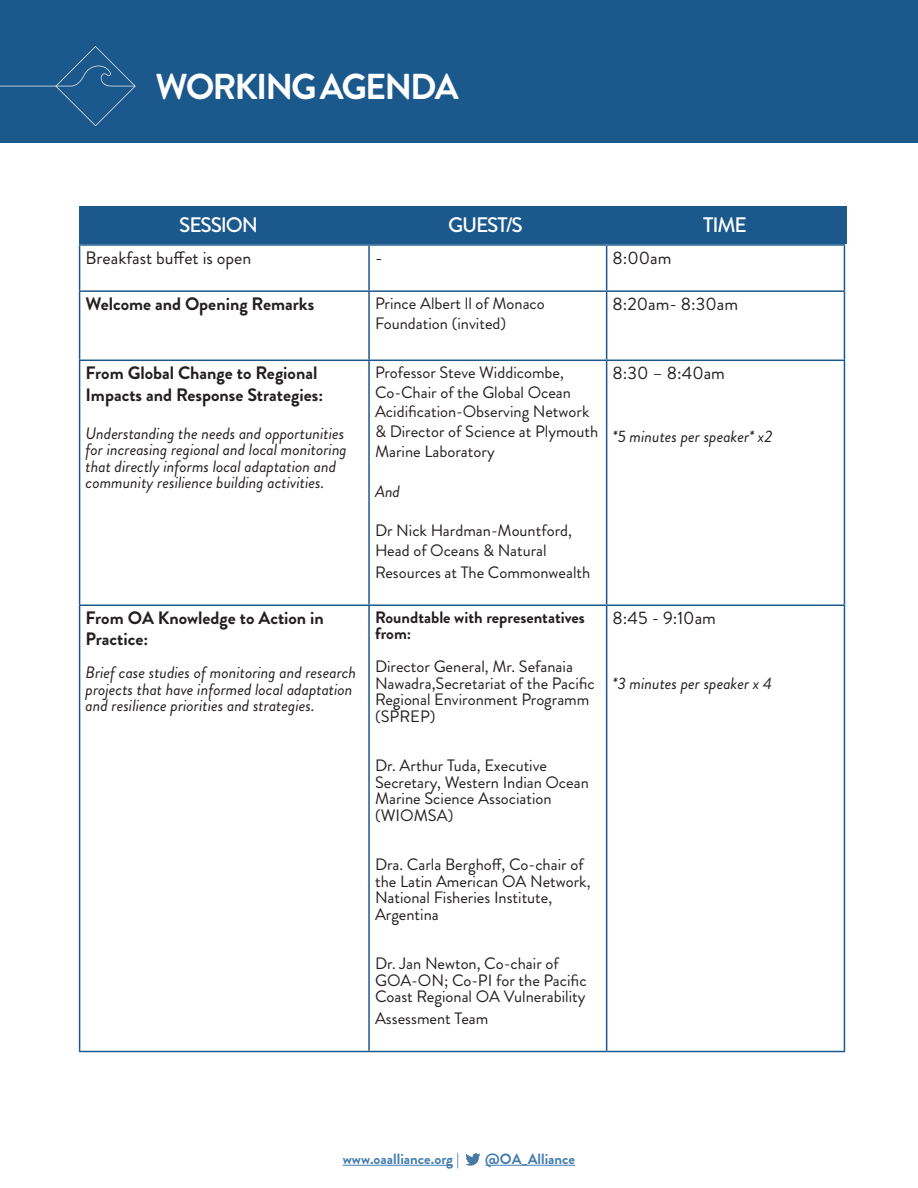
<style>
.page{position:relative;width:918px;height:1188px;background:#fff}
.page>*{position:absolute;margin:0;border:0;box-sizing:border-box;transform-origin:0 0}
.t1{font:700 36px "Brandon Grotesque";letter-spacing:-.055em;color:#fff}
.t2{font:500 21px "Brandon Grotesque";letter-spacing:-.055em;color:#fff}
.t3{font:700 18px/21.6px "Brandon Grotesque";color:#231f20}
.t4{font:18px "Brandon Grotesque";color:#231f20}
.t5{font:16.5px/16.5px "Brandon Grotesque";color:#231f20}
.t6{font:italic 16.5px/16.5px "Brandon Grotesque";color:#231f20}
.t7{font:700 16.5px/16.5px "Brandon Grotesque";color:#231f20}
.t8{font:700 14.85px "Brandon Grotesque";color:#175d9e}
.s1{color:#1b588c}
</style>
<div class="page">
<div style="left:0;top:0;width:918px;height:143px;background:#1b588c"></div>
<div style="left:79px;top:206px;width:767px;height:38px;background:#1b588c"></div>
<svg style="left:0;top:46px;width:136px;height:80px"></svg>
<hr style="left:79px;top:244px;width:290px;height:2px;background:#1b588c">
<hr style="left:79px;top:246px;width:1px;height:44px;background:#1b588c">
<hr style="left:369px;top:244px;width:238px;height:2px;background:#1b588c">
<hr style="left:368px;top:246px;width:2px;height:44px;background:#1b588c">
<hr style="left:607px;top:244px;width:238px;height:2px;background:#1b588c">
<hr style="left:606px;top:246px;width:1px;height:44px;background:#1b588c">
<hr style="left:844px;top:246px;width:1px;height:44px;background:#1b588c">
<hr style="left:79px;top:290px;width:290px;height:2px;background:#1b588c">
<hr style="left:79px;top:292px;width:1px;height:68px;background:#1b588c">
<hr style="left:369px;top:290px;width:238px;height:2px;background:#1b588c">
<hr style="left:368px;top:292px;width:2px;height:68px;background:#1b588c">
<hr style="left:607px;top:290px;width:238px;height:2px;background:#1b588c">
<hr style="left:606px;top:292px;width:1px;height:68px;background:#1b588c">
<hr style="left:844px;top:292px;width:1px;height:68px;background:#1b588c">
<hr style="left:79px;top:360px;width:290px;height:1px;background:#1b588c">
<hr style="left:79px;top:361px;width:1px;height:243px;background:#1b588c">
<hr style="left:369px;top:360px;width:238px;height:1px;background:#1b588c">
<hr style="left:368px;top:361px;width:2px;height:243px;background:#1b588c">
<hr style="left:607px;top:360px;width:238px;height:1px;background:#1b588c">
<hr style="left:606px;top:361px;width:1px;height:243px;background:#1b588c">
<hr style="left:844px;top:361px;width:1px;height:243px;background:#1b588c">
<hr style="left:79px;top:604px;width:290px;height:2px;background:#1b588c">
<hr style="left:79px;top:606px;width:1px;height:445px;background:#1b588c">
<hr style="left:369px;top:604px;width:238px;height:2px;background:#1b588c">
<hr style="left:368px;top:606px;width:2px;height:445px;background:#1b588c">
<hr style="left:607px;top:604px;width:238px;height:2px;background:#1b588c">
<hr style="left:606px;top:606px;width:1px;height:445px;background:#1b588c">
<hr style="left:844px;top:606px;width:1px;height:445px;background:#1b588c">
<hr style="left:79px;top:1051px;width:290px;height:1px;background:#1b588c">
<hr style="left:369px;top:1051px;width:238px;height:1px;background:#1b588c">
<hr style="left:607px;top:1051px;width:238px;height:1px;background:#1b588c">
<hr style="left:343px;top:1165px;width:110px;height:1px;background:#175d9e">
<hr style="left:485px;top:1165px;width:90px;height:1px;background:#175d9e">
<svg style="left:465px;top:1153px;width:15px;height:13px"></svg>
<p class="t1" style="left:156px;top:61px;width:304px">WORKING AGENDA</p>
<p class="t2" style="left:179px;top:210px;width:80px">SESSION</p>
<p class="t2" style="left:448px;top:210px;width:76px">GUEST/S</p>
<p class="t2" style="left:703px;top:210px;width:45px">TIME</p>
<p class="t4" style="left:86px;top:245px;width:167px">Breakfast buffet is open</p>
<p class="t4" style="left:375px;top:245px;width:9px">-</p>
<p class="t4" style="left:613px;top:245px;width:60px">8:00am</p>
<p class="t3" style="left:86px;top:293px;width:230px">Welcome and Opening Remarks</p>
<p class="t5" style="left:375px;top:293px;width:171px;line-height:19.8px">Prince Albert ll of Monaco<br>Foundation (invited)</p>
<p class="t4" style="left:613px;top:291px;width:127px">8:20am- 8:30am</p>
<p class="t3" style="left:86px;top:362px;width:239px">From Global Change to Regional<br>Impacts and Response Strategies:</p>
<p class="t6" style="left:86px;top:425px;width:263px">Understanding the needs and opportunities for increasing regional and local monitoring that directly informs local adaptation and</p>
<p class="t6" style="left:86px;top:474px;width:240px">community resilience building activities.</p>
<p class="t5" style="left:375px;top:363px;width:225px;line-height:19.8px">Professor Steve Widdicombe,<br>Co-Chair of the Global Ocean<br>Acidification-Observing Network &amp; Director of Science at Plymouth<br>Marine Laboratory</p>
<p class="t6" style="left:375px;top:483px;width:27px">And</p>
<p class="t5" style="left:375px;top:521px;width:198px;line-height:19.8px">Dr Nick Hardman-Mountford,<br>Head of Oceans &amp; Natural</p>
<p class="t5" style="left:375px;top:564px;width:217px">Resources at The Commonwealth</p>
<p class="t4" style="left:613px;top:360px;width:114px">8:30 – 8:40am</p>
<p class="t6" style="left:613px;top:428px;width:161px">*5 minutes per speaker* x2</p>
<p class="t3" style="left:86px;top:607px;width:240px">From OA Knowledge to Action in<br>Practice:</p>
<p class="t6" style="left:86px;top:665px;width:272px">Brief case studies of monitoring and research projects that have informed local adaptation and resilience priorities and strategies.</p>
<p class="t7" style="left:375px;top:609px;width:211px">Roundtable with representatives from:</p>
<p class="t5" style="left:375px;top:659px;width:221px">Director General, Mr. Sefanaia<br>Nawadra,Secretariat of the Pacific<br>Regional Environment Programm (SPREP)</p>
<p class="t5" style="left:375px;top:758px;width:215px">Dr. Arthur Tuda, Executive<br>Secretary, Western Indian Ocean<br>Marine Science Association (WIOMSA)</p>
<p class="t5" style="left:375px;top:857px;width:217px">Dra. Carla Berghoff, Co-chair of the Latin American OA Network,<br>National Fisheries Institute,<br>Argentina</p>
<p class="t5" style="left:375px;top:956px;width:213px">Dr. Jan Newton, Co-chair of<br>GOA-ON; Co-PI for the Pacific<br>Coast Regional OA Vulnerability</p>
<p class="t5" style="left:375px;top:1010px;width:115px">Assessment Team</p>
<p class="t4" style="left:613px;top:605px;width:105px">8:45 - 9:10am</p>
<p class="t6" style="left:613px;top:675px;width:161px">*3 minutes per speaker x 4</p>
<p class="t8" style="left:343px;top:1148px;width:118px">www.oaalliance.org <span class="s1">|</span></p>
<p class="t8" style="left:485px;top:1148px;width:91px">@OA_Alliance</p>
</div>
